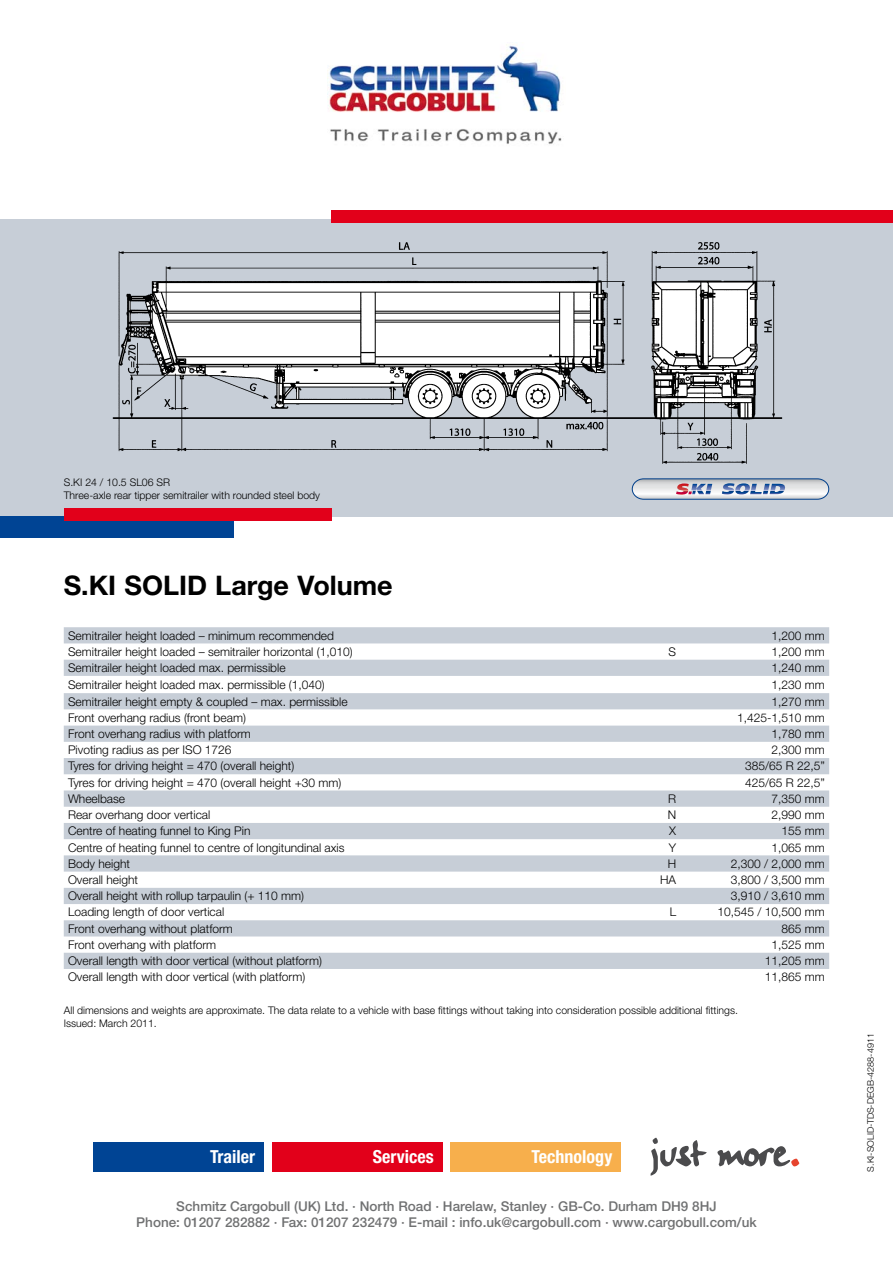
<style>
.page{position:relative;width:893px;height:1263px;background:#fff}
.page>*{position:absolute;margin:0;border:0;box-sizing:border-box;transform-origin:0 0}
.t1{font:700 27px "Helvetica Neue LTW1 G";color:#000}
.t2{font:700 condensed 18px "Helvetica Neue LT Pro";color:#fff}
.t3{font:500 13.5px/16.2px "Helvetica Neue LTW1 G";color:#707172;text-align:center}
.t4{font:300 12px "Helvetica Neue LT Pro";color:#000}
.t5{font:300 12px "Helvetica Neue LTW1 G";color:#000}
.t6{font:300 10.5px/13.5px "Helvetica Neue LTW1 G";color:#000}
.t7{font:300 9px "Helvetica Neue LTW1 G";color:#000}
</style>
<div class="page">
<img style="left:327px;top:45px;width:235px;height:99px">
<div style="left:0;top:219px;width:893px;height:298px;background:#c7ced7"></div>
<div style="left:0;top:517px;width:234px;height:21px;background:#004494"></div>
<div style="left:64px;top:508px;width:268px;height:13px;background:#e2001a"></div>
<div style="left:332px;top:210px;width:561px;height:13px;background:#e2001a"></div>
<div style="left:94px;top:1142px;width:170px;height:29px;background:#004494"></div>
<div style="left:272px;top:1142px;width:170px;height:29px;background:#e2001a"></div>
<div style="left:451px;top:1142px;width:170px;height:29px;background:#f7af4c"></div>
<svg style="left:651px;top:1137px;width:148px;height:39px"></svg>
<img style="left:112px;top:242px;width:671px;height:222px">
<svg style="left:631px;top:478px;width:199px;height:22px"></svg>
<svg style="left:64px;top:627px;width:765px;height:342px;fill:#cfd5dd"></svg>
<p class="t6" style="left:64px;top:475px;width:258px">S.KI 24 / 10.5 SL06 SR<br>Three-axle rear tipper semitrailer with rounded steel body</p>
<h1 class="t1" style="left:64px;top:569px;width:330px">S.KI SOLID Large Volume</h1>
<p class="t4" style="left:68px;top:628px;width:268px">Semitrailer height loaded – minimum recommended</p>
<p class="t5" style="left:772px;top:628px;width:55px">1,200 mm</p>
<p class="t4" style="left:68px;top:644px;width:286px">Semitrailer height loaded – semitrailer horizontal (1,010)</p>
<p class="t4" style="left:668px;top:644px;width:9px">S</p>
<p class="t5" style="left:772px;top:644px;width:55px">1,200 mm</p>
<p class="t4" style="left:68px;top:660px;width:219px">Semitrailer height loaded max. permissible</p>
<p class="t5" style="left:772px;top:660px;width:55px">1,240 mm</p>
<p class="t4" style="left:68px;top:677px;width:258px">Semitrailer height loaded max. permissible (1,040)</p>
<p class="t5" style="left:772px;top:677px;width:55px">1,230 mm</p>
<p class="t4" style="left:68px;top:694px;width:281px">Semitrailer height empty &amp; coupled – max. permissible</p>
<p class="t5" style="left:772px;top:694px;width:55px">1,270 mm</p>
<p class="t4" style="left:68px;top:710px;width:179px">Front overhang radius (front beam)</p>
<p class="t5" style="left:737px;top:710px;width:89px">1,425-1,510 mm</p>
<p class="t4" style="left:68px;top:726px;width:184px">Front overhang radius with platform</p>
<p class="t5" style="left:772px;top:726px;width:55px">1,780 mm</p>
<p class="t4" style="left:68px;top:743px;width:165px">Pivoting radius as per ISO 1726</p>
<p class="t5" style="left:772px;top:743px;width:55px">2,300 mm</p>
<p class="t4" style="left:68px;top:759px;width:228px">Tyres for driving height = 470 (overall height)</p>
<p class="t5" style="left:745px;top:759px;width:81px">385/65 R 22,5”</p>
<p class="t4" style="left:68px;top:775px;width:275px">Tyres for driving height = 470 (overall height +30 mm)</p>
<p class="t5" style="left:745px;top:775px;width:81px">425/65 R 22,5”</p>
<p class="t4" style="left:68px;top:791px;width:59px">Wheelbase</p>
<p class="t4" style="left:668px;top:791px;width:10px">R</p>
<p class="t5" style="left:772px;top:791px;width:55px">7,350 mm</p>
<p class="t4" style="left:68px;top:807px;width:144px">Rear overhang door vertical</p>
<p class="t4" style="left:668px;top:807px;width:10px">N</p>
<p class="t5" style="left:772px;top:807px;width:55px">2,990 mm</p>
<p class="t4" style="left:68px;top:824px;width:184px">Centre of heating funnel to King Pin</p>
<p class="t4" style="left:669px;top:824px;width:8px">X</p>
<p class="t5" style="left:782px;top:824px;width:45px">155 mm</p>
<p class="t4" style="left:68px;top:840px;width:278px">Centre of heating funnel to centre of longitundinal axis</p>
<p class="t4" style="left:669px;top:840px;width:9px">Y</p>
<p class="t5" style="left:772px;top:840px;width:55px">1,065 mm</p>
<p class="t4" style="left:68px;top:856px;width:64px">Body height</p>
<p class="t4" style="left:668px;top:856px;width:10px">H</p>
<p class="t5" style="left:731px;top:856px;width:96px">2,300 / 2,000 mm</p>
<p class="t4" style="left:68px;top:872px;width:72px">Overall height</p>
<p class="t4" style="left:660px;top:872px;width:18px">HA</p>
<p class="t5" style="left:731px;top:872px;width:96px">3,800 / 3,500 mm</p>
<p class="t4" style="left:68px;top:889px;width:238px">Overall height with rollup tarpaulin (+ 110 mm)</p>
<p class="t5" style="left:731px;top:889px;width:96px">3,910 / 3,610 mm</p>
<p class="t4" style="left:68px;top:905px;width:158px">Loading length of door vertical</p>
<p class="t4" style="left:670px;top:905px;width:8px">L</p>
<p class="t5" style="left:717px;top:905px;width:109px">10,545 / 10,500 mm</p>
<p class="t4" style="left:68px;top:921px;width:166px">Front overhang without platform</p>
<p class="t5" style="left:782px;top:921px;width:45px">865 mm</p>
<p class="t4" style="left:68px;top:937px;width:150px">Front overhang with platform</p>
<p class="t5" style="left:772px;top:937px;width:55px">1,525 mm</p>
<p class="t4" style="left:68px;top:953px;width:255px">Overall length with door vertical (without platform)</p>
<p class="t5" style="left:765px;top:953px;width:62px">11,205 mm</p>
<p class="t4" style="left:68px;top:970px;width:239px">Overall length with door vertical (with platform)</p>
<p class="t5" style="left:765px;top:970px;width:62px">11,865 mm</p>
<p class="t6" style="left:64px;top:1003px;width:676px">All dimensions and weights are approximate. The data relate to a vehicle with base fittings without taking into consideration possible additional fittings.<br>Issued: March 2011.</p>
<h2 class="t2" style="left:210px;top:1146px;width:46px">Trailer</h2>
<h2 class="t2" style="left:373px;top:1146px;width:62px">Services</h2>
<h2 class="t2" style="left:532px;top:1146px;width:82px">Technology</h2>
<p class="t3" style="left:136px;top:1198px;width:622px">Schmitz Cargobull (UK) Ltd. · North Road · Harelaw, Stanley · GB-Co. Durham DH9 8HJ<br>Phone: 01207 282882 · Fax: 01207 232479 · E-mail : info.uk@cargobull.com · www.cargobull.com/uk</p>
<p class="t7" style="left:865px;top:1171px;width:140px;rotate:-90deg">S.KI-SOLID-TDS-DEGB-4288-4911</p>
</div>
